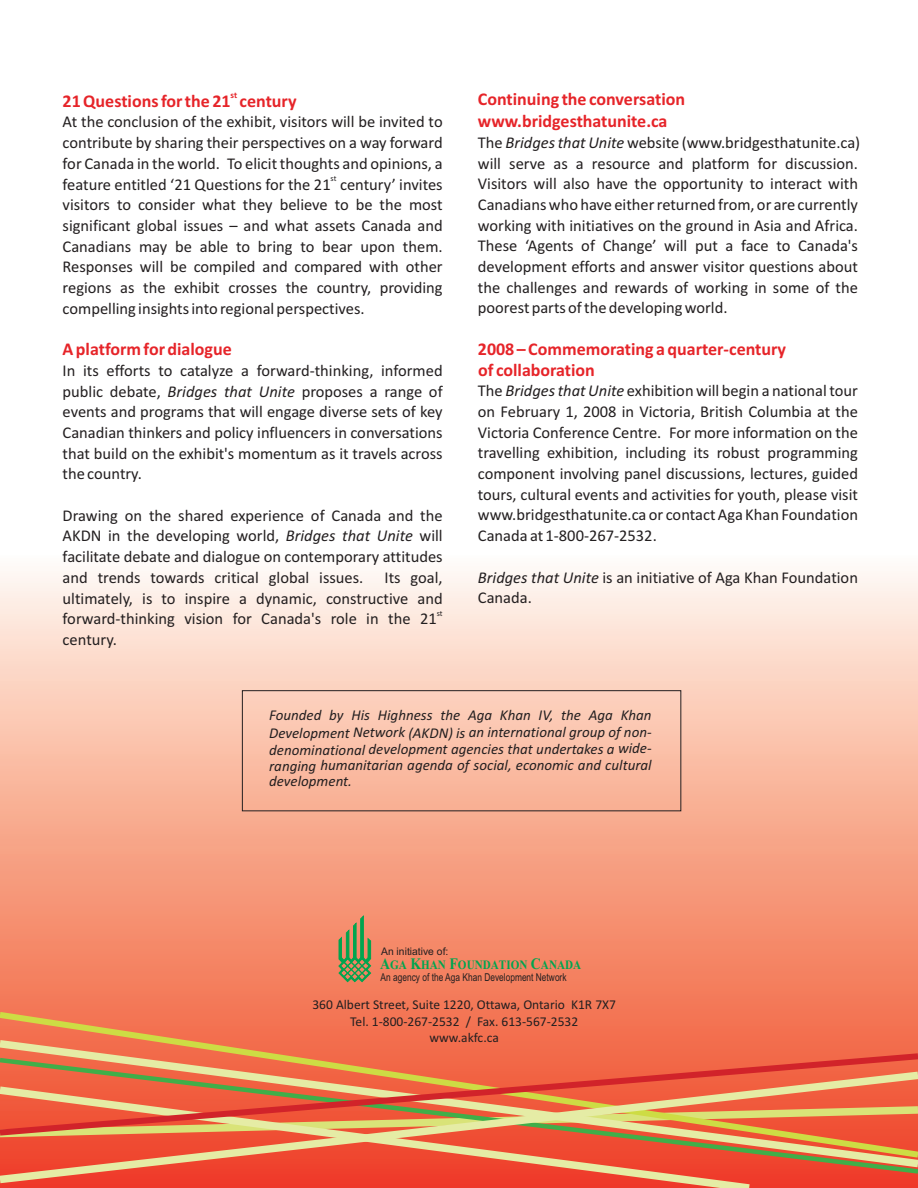
<style>
.page{position:relative;width:918px;height:1188px;background:#fff}
.page>*{position:absolute;margin:0;border:0;box-sizing:border-box;transform-origin:0 0}
.t1{font:700 18px/21.9px "Calibri";color:#e62429}
.t2{font:16.5px/20.7px "Calibri";color:#231f20;text-align:justify}
.t3{font:italic 15px/17px "Calibri";color:#231f20;text-align:justify}
.t4{font:13.5px/16.5px "Calibri";color:#231f20;text-align:center}
.t5{font:700 12.75px "Times New Roman";color:#00a54f;scale:.87 1}
.t6{font:10.8px "Arial Narrow";color:#231f20;scale:.94 1}
.t7{font:10.5px "Arial Narrow";color:#231f20;scale:1.21 1}
.t8{font:700 9px "Calibri";color:#e62429}
.t9{font:8.25px "Calibri";color:#231f20}
.s1{font-style:italic}
.s2{font-size:16.05px}
</style>
<div class="page">
<svg style="left:0;top:571px;width:918px;height:437px;background:#f8b59e"></svg>
<div style="left:0;top:1008px;width:918px;height:27px;background:#f37453"></div>
<svg style="left:0;top:1035px;width:918px;height:15px;background:#f0754e"></svg>
<svg style="left:758px;top:1139px;width:160px;height:49px;background:#da7143"></svg>
<svg style="left:0;top:1139px;width:758px;height:49px;background:#eb5d40"></svg>
<svg style="left:0;top:1050px;width:918px;height:89px;background:#e47d50"></svg>
<svg style="left:339px;top:916px;width:32px;height:66px;background:#8b945d"></svg>
<div style="left:242px;top:690px;width:439px;height:121px;border:1px solid #231f20"></div>
<p class="t8" style="left:231px;top:92px;width:8px">st</p>
<p class="t2" style="left:63px;top:113px;width:382px">At the conclusion of the exhibit, visitors will be invited to contribute by sharing their perspectives on a way forward for Canada in the world. To elicit thoughts and opinions, a feature entitled ‘21 Questions for the 21 century’ invites visitors to consider what they believe to be the most significant global issues – and what assets Canada and Canadians may be able to bring to bear upon them.<br>Responses will be compiled and compared with other regions as the exhibit crosses the country, providing compelling insights into regional perspectives.</p>
<p class="t1" style="left:63px;top:91px;width:235px">21 Questions for the 21 century</p>
<p class="t9" style="left:331px;top:176px;width:7px">st</p>
<p class="t1" style="left:63px;top:340px;width:171px">A platform for dialogue</p>
<p class="t2" style="left:63px;top:361px;width:382px">In its efforts to catalyze a forward-thinking, informed public debate, <span class="s1">Bridges that Unite</span> proposes a range of events and programs that will engage diverse sets of key Canadian thinkers and policy influencers in conversations that build on the exhibit's momentum as it travels across the country.</p>
<p class="t2" style="left:63px;top:506px;width:382px">Drawing on the shared experience of Canada and the AKDN in the developing world, <span class="s1">Bridges that Unite</span> will facilitate debate and dialogue on contemporary attitudes and trends towards critical global issues.</p>
<p class="t2" style="left:63px;top:568px;width:382px;text-align:left;text-indent:322px">Its goal, ultimately, is to inspire a dynamic, constructive and forward-thinking vision for Canada's role in the 21 century.</p>
<p class="t9" style="left:437px;top:610px;width:7px">st</p>
<p class="t1" style="left:478px;top:90px;width:209px">Continuing the conversation www.bridgesthatunite.ca</p>
<p class="t2" style="left:478px;top:133px;width:384px;text-align:left">The <span class="s1">Bridges that Unite</span> website (www.bridgesthatunite.ca) will serve as a resource and platform for discussion.<br>Visitors will also have the opportunity to interact with Canadians who have either returned from, or are currently working with initiatives on the ground in Asia and Africa.<br>These ‘Agents of Change’ will put a face to Canada's development efforts and answer visitor questions about the challenges and rewards of working in some of the poorest parts of the developing world.</p>
<p class="t1" style="left:478px;top:340px;width:310px;line-height:20.7px">2008 – Commemorating a quarter-century of collaboration</p>
<p class="t2" style="left:478px;top:382px;width:382px">The <span class="s1">Bridges that Unite</span> exhibition will begin a national tour on February 1, 2008 in Victoria, British Columbia at the Victoria Conference Centre. For more information on the travelling exhibition, including its robust programming component involving panel discussions, lectures, guided tours, cultural events and activities for youth, please visit www.bridgesthatunite.ca or contact Aga Khan Foundation Canada at 1-800-267-2532.</p>
<p class="t2" style="left:478px;top:568px;width:382px"><span class="s1">Bridges that Unite</span> is an initiative of Aga Khan Foundation<br>Canada.</p>
<p class="t3" style="left:269px;top:708px;width:384px">Founded by His Highness the Aga Khan IV, the Aga Khan Development Network (AKDN) is an international group of non&shy;denominational development agencies that undertakes a wide-</p>
<p class="t3" style="left:269px;top:758px;width:384px;line-height:16.5px">ranging humanitarian agenda of social, economic and cultural development.</p>
<p class="t7" style="left:381px;top:945px;width:56px">An initiative of:</p>
<p class="t6" style="left:381px;top:971px;width:199px">An agency of the Aga Khan Development Network</p>
<p class="t5" style="left:380px;top:957px;width:233px"><span class="s2">A</span>GA <span class="s2">K</span>HAN <span class="s2">F</span>OUNDATION <span class="s2">C</span>ANADA</p>
<p class="t4" style="left:312px;top:998px;width:305px">360 Albert Street, Suite 1220, Ottawa, Ontario K1R 7X7<br>Tel. 1-800-267-2532 / Fax. 613-567-2532<br>www.akfc.ca</p>
</div>
